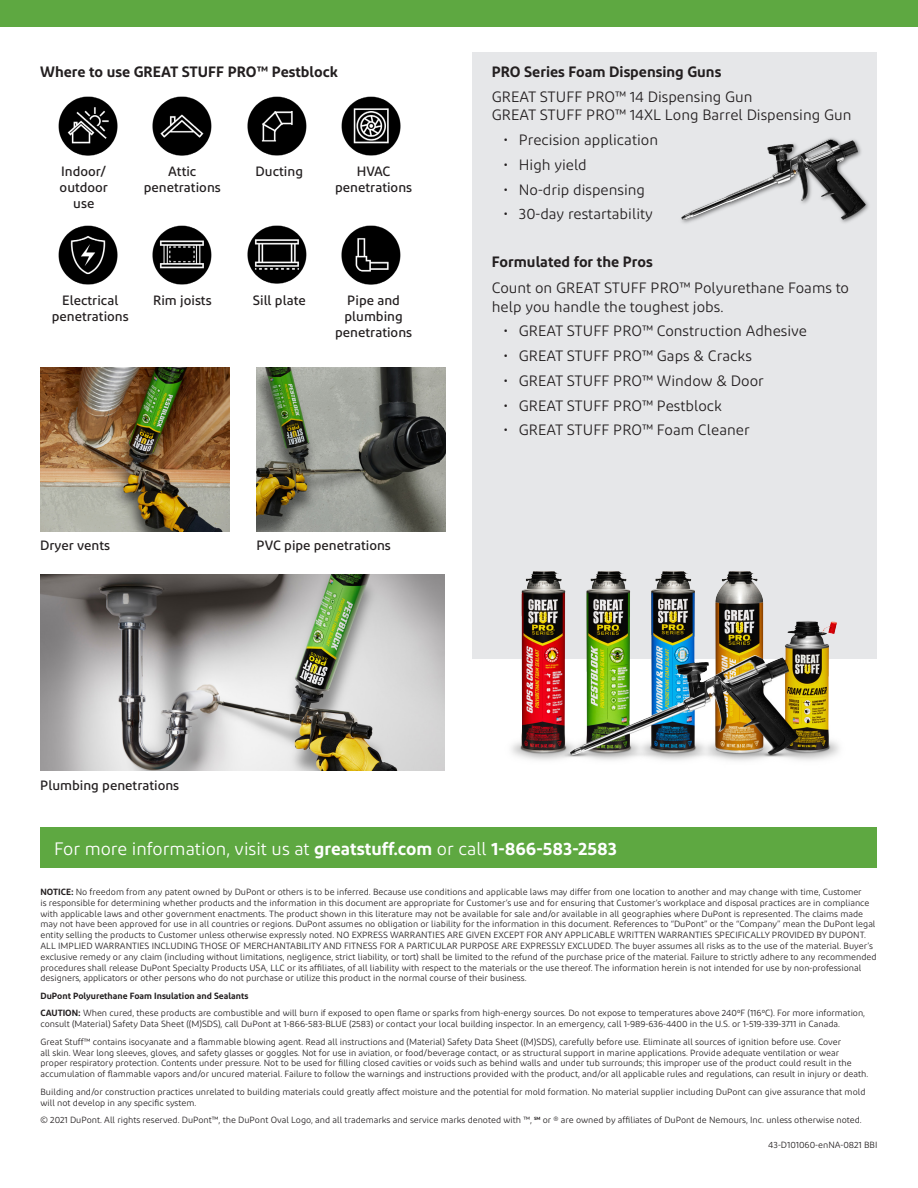
<style>
.page{position:relative;width:918px;height:1188px;background:#fff}
.page>*{position:absolute;margin:0;border:0;box-sizing:border-box;transform-origin:0 0}
.t1{font:18px "Diodrum";color:#fff}
.t2{font:15px/18.8px "Diodrum";color:#231f20}
.t3{font:600 15px "Diodrum";color:#231f20}
.t4{font:500 13.5px/16.2px "Diodrum";color:#231f20;text-align:center}
.t5{font:9px/10.8px "Diodrum";color:#231f20}
.t6{font:600 9px "Diodrum";color:#231f20}
.s1{font-weight:600}
</style>
<div class="page">
<div style="left:0;top:0;width:918px;height:27px;background:#5ea841"></div>
<div style="left:40px;top:827px;width:838px;height:41px;background:#5ea841"></div>
<div style="left:472px;top:52px;width:406px;height:606px;background:#e6e7e9"></div>
<img style="left:486px;top:571px;width:381px;height:190px">
<img style="left:40px;top:367px;width:190px;height:164px">
<img style="left:256px;top:367px;width:190px;height:164px">
<img style="left:40px;top:575px;width:405px;height:195px">
<img style="left:153px;top:97px;width:59px;height:58px">
<img style="left:247px;top:97px;width:59px;height:58px">
<img style="left:59px;top:225px;width:58px;height:59px">
<img style="left:342px;top:97px;width:58px;height:58px">
<img style="left:59px;top:97px;width:58px;height:58px">
<img style="left:342px;top:225px;width:58px;height:59px">
<img style="left:153px;top:225px;width:59px;height:59px">
<img style="left:247px;top:225px;width:59px;height:59px">
<img style="left:681px;top:136px;width:197px;height:89px">
<p class="t3" style="left:40px;top:62px;width:299px">Where to use GREAT STUFF PRO™ Pestblock</p>
<p class="t4" style="left:60px;top:163px;width:50px;text-align:left">Indoor/ outdoor</p>
<p class="t4" style="left:73px;top:195px;width:23px">use</p>
<p class="t4" style="left:168px;top:163px;width:30px">Attic</p>
<p class="t4" style="left:144px;top:179px;width:78px">penetrations</p>
<p class="t4" style="left:256px;top:163px;width:49px">Ducting</p>
<p class="t4" style="left:335px;top:163px;width:78px">HVAC penetrations</p>
<p class="t4" style="left:62px;top:292px;width:58px">Electrical</p>
<p class="t4" style="left:52px;top:308px;width:78px">penetrations</p>
<p class="t4" style="left:153px;top:292px;width:60px">Rim joists</p>
<p class="t4" style="left:253px;top:292px;width:54px">Sill plate</p>
<p class="t4" style="left:335px;top:292px;width:78px">Pipe and plumbing penetrations</p>
<p class="t4" style="left:40px;top:537px;width:71px">Dryer vents</p>
<p class="t4" style="left:256px;top:537px;width:136px">PVC pipe penetrations</p>
<p class="t3" style="left:492px;top:62px;width:231px">PRO Series Foam Dispensing Guns</p>
<p class="t2" style="left:492px;top:88px;width:361px;line-height:18px">GREAT STUFF PRO™ 14 Dispensing Gun<br>GREAT STUFF PRO™ 14XL Long Barrel Dispensing Gun</p>
<p class="t2" style="left:504px;top:130px;width:156px">• Precision application</p>
<p class="t2" style="left:504px;top:155px;width:85px">• High yield</p>
<p class="t2" style="left:504px;top:180px;width:143px">• No-drip dispensing</p>
<p class="t2" style="left:504px;top:204px;width:151px">• 30-day restartability</p>
<p class="t3" style="left:492px;top:252px;width:162px">Formulated for the Pros</p>
<p class="t2" style="left:492px;top:278px;width:359px">Count on GREAT STUFF PRO™ Polyurethane Foams to help you handle the toughest jobs.</p>
<p class="t2" style="left:504px;top:322px;width:305px">• GREAT STUFF PRO™ Construction Adhesive</p>
<p class="t2" style="left:504px;top:346px;width:250px">• GREAT STUFF PRO™ Gaps &amp; Cracks</p>
<p class="t2" style="left:504px;top:371px;width:262px">• GREAT STUFF PRO™ Window &amp; Door</p>
<p class="t2" style="left:504px;top:396px;width:220px">• GREAT STUFF PRO™ Pestblock</p>
<p class="t2" style="left:504px;top:421px;width:247px">• GREAT STUFF PRO™ Foam Cleaner</p>
<p class="t4" style="left:40px;top:776px;width:140px">Plumbing penetrations</p>
<p class="t1" style="left:54px;top:837px;width:565px">For more information, visit us at <span class="s1">greatstuff.com</span> or call <span class="s1">1-866-583-2583</span></p>
<p class="t5" style="left:40px;top:886px;width:838px"><span class="s1">NOTICE:</span> No freedom from any patent owned by DuPont or others is to be inferred. Because use conditions and applicable laws may differ from one location to another and may change with time, Customer<br>is responsible for determining whether products and the information in this document are appropriate for Customer’s use and for ensuring that Customer’s workplace and disposal practices are in compliance with applicable laws and other government enactments. The product shown in this literature may not be available for sale and/or available in all geographies where DuPont is represented. The claims made may not have been approved for use in all countries or regions. DuPont assumes no obligation or liability for the information in this document. References to “DuPont” or the “Company” mean the DuPont legal entity selling the products to Customer unless otherwise expressly noted. NO EXPRESS WARRANTIES ARE GIVEN EXCEPT FOR ANY APPLICABLE WRITTEN WARRANTIES SPECIFICALLY PROVIDED BY DUPONT.<br>ALL IMPLIED WARRANTIES INCLUDING THOSE OF MERCHANTABILITY AND FITNESS FOR A PARTICULAR PURPOSE ARE EXPRESSLY EXCLUDED. The buyer assumes all risks as to the use of the material. Buyer’s exclusive remedy or any claim (including without limitations, negligence, strict liability, or tort) shall be limited to the refund of the purchase price of the material. Failure to strictly adhere to any recommended procedures shall release DuPont Specialty Products USA, LLC or its affiliates, of all liability with respect to the materials or the use thereof. The information herein is not intended for use by non-professional designers, applicators or other persons who do not purchase or utilize this product in the normal course of their business.</p>
<p class="t6" style="left:40px;top:990px;width:209px">DuPont Polyurethane Foam Insulation and Sealants</p>
<p class="t5" style="left:40px;top:1008px;width:826px"><span class="s1">CAUTION:</span> When cured, these products are combustible and will burn if exposed to open flame or sparks from high-energy sources. Do not expose to temperatures above 240ºF (116ºC). For more information, consult (Material) Safety Data Sheet ((M)SDS), call DuPont at 1-866-583-BLUE (2583) or contact your local building inspector. In an emergency, call 1-989-636-4400 in the U.S. or 1-519-339-3711 in Canada.</p>
<p class="t5" style="left:40px;top:1036px;width:829px">Great Stuff™ contains isocyanate and a flammable blowing agent. Read all instructions and (Material) Safety Data Sheet ((M)SDS), carefully before use. Eliminate all sources of ignition before use. Cover<br>all skin. Wear long sleeves, gloves, and safety glasses or goggles. Not for use in aviation, or food/beverage contact, or as structural support in marine applications. Provide adequate ventilation or wear proper respiratory protection. Contents under pressure. Not to be used for filling closed cavities or voids such as behind walls and under tub surrounds; this improper use of the product could result in the accumulation of flammable vapors and/or uncured material. Failure to follow the warnings and instructions provided with the product, and/or all applicable rules and regulations, can result in injury or death.</p>
<p class="t5" style="left:40px;top:1086px;width:826px">Building and/or construction practices unrelated to building materials could greatly affect moisture and the potential for mold formation. No material supplier including DuPont can give assurance that mold will not develop in any specific system.</p>
<p class="t5" style="left:40px;top:1114px;width:823px">© 2021 DuPont. All rights reserved. DuPont™, the DuPont Oval Logo, and all trademarks and service marks denoted with ™, <sup>SM</sup> or ® are owned by affiliates of DuPont de Nemours, Inc. unless otherwise noted.</p>
<p class="t5" style="left:768px;top:1139px;width:111px">43-D101060-enNA-0821 BBI</p>
</div>
